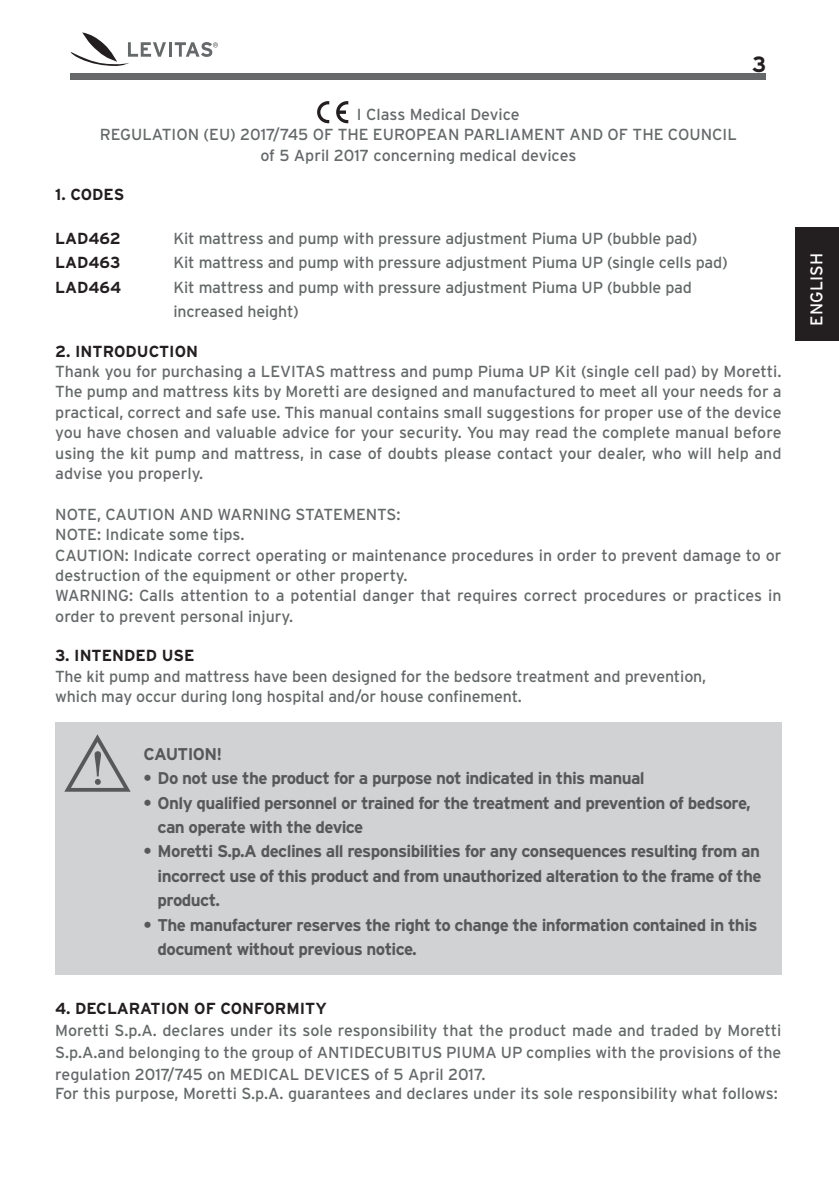
<style>
.page{position:relative;width:839px;height:1191px;background:#fff}
.page>*{position:absolute;margin:0;border:0;box-sizing:border-box;transform-origin:0 0}
.t1{font:700 22px "Interstate";color:#231f20}
.t2{font:700 17px/24.4px "Interstate";letter-spacing:-.035em;color:#57585a}
.t3{font:17px "Interstate";letter-spacing:.005em;color:#fff}
.t4{font:16px/20.4px "Interstate";letter-spacing:-.01em;color:#65696a}
.t5{font:700 16px "Interstate";color:#231f20}
</style>
<div class="page">
<div style="left:70px;top:73px;width:696px;height:7px;background:#65696a"></div>
<div style="left:794px;top:228px;width:44px;height:113px;background:#231f20"></div>
<svg style="left:70px;top:32px;width:96px;height:34px"></svg>
<hr style="left:169px;top:42px;width:3px;height:15px;background:#65696a">
<svg style="left:175px;top:42px;width:43px;height:15px"></svg>
<svg style="left:317px;top:101px;width:12px;height:22px"></svg>
<svg style="left:336px;top:101px;width:12px;height:22px"></svg>
<div style="left:55px;top:723px;width:726px;height:252px;background:#d1d2d4"></div>
<svg style="left:64px;top:734px;width:67px;height:58px"></svg>
<h1 class="t1" style="left:751px;top:52px;width:16px">3</h1>
<p class="t4" style="left:357px;top:104px;width:164px">I Class Medical Device</p>
<p class="t4" style="left:100px;top:124px;width:638px">REGULATION (EU) 2017/745 OF THE EUROPEAN PARLIAMENT AND OF THE COUNCIL</p>
<p class="t4" style="left:260px;top:145px;width:317px">of 5 April 2017 concerning medical devices</p>
<p class="t5" style="left:55px;top:186px;width:70px">1. CODES</p>
<p class="t5" style="left:55px;top:229px;width:67px">LAD462</p>
<p class="t4" style="left:173px;top:228px;width:525px">Kit mattress and pump with pressure adjustment Piuma UP (bubble pad)</p>
<p class="t5" style="left:55px;top:254px;width:67px">LAD463</p>
<p class="t4" style="left:173px;top:252px;width:555px">Kit mattress and pump with pressure adjustment Piuma UP (single cells pad)</p>
<p class="t5" style="left:55px;top:278px;width:68px">LAD464</p>
<p class="t4" style="left:173px;top:275px;width:520px;line-height:24.4px">Kit mattress and pump with pressure adjustment Piuma UP (bubble pad increased height)</p>
<p class="t5" style="left:55px;top:342px;width:144px">2. INTRODUCTION</p>
<p class="t4" style="left:55px;top:361px;width:727px;text-align:justify">Thank you for purchasing a LEVITAS mattress and pump Piuma UP Kit (single cell pad) by Moretti.<br>The pump and mattress kits by Moretti are designed and manufactured to meet all your needs for a practical, correct and safe use. This manual contains small suggestions for proper use of the device you have chosen and valuable advice for your security. You may read the complete manual before using the kit pump and mattress, in case of doubts please contact your dealer, who will help and advise you properly.</p>
<p class="t4" style="left:55px;top:504px;width:727px">NOTE, CAUTION AND WARNING STATEMENTS:<br>NOTE: Indicate some tips.<br>CAUTION: Indicate correct operating or maintenance procedures in order to prevent damage to or destruction of the equipment or other property.<br>WARNING: Calls attention to a potential danger that requires correct procedures or practices in order to prevent personal injury.</p>
<p class="t5" style="left:55px;top:647px;width:141px">3. INTENDED USE</p>
<p class="t4" style="left:55px;top:666px;width:652px">The kit pump and mattress have been designed for the bedsore treatment and prevention, which may occur during long hospital and/or house confinement.</p>
<p class="t2" style="left:143px;top:741px;width:80px">CAUTION!</p>
<p class="t2" style="left:143px;top:766px;width:502px">• Do not use the product for a purpose not indicated in this manual</p>
<p class="t2" style="left:157px;top:790px;width:594px;text-indent:-14px">• Only qualified personnel or trained for the treatment and prevention of bedsore, can operate with the device</p>
<p class="t2" style="left:157px;top:839px;width:605px;text-align:justify;text-indent:-14px">• Moretti S.p.A declines all responsibilities for any consequences resulting from an incorrect use of this product and from unauthorized alteration to the frame of the product.</p>
<p class="t2" style="left:157px;top:912px;width:601px;text-indent:-14px">• The manufacturer reserves the right to change the information contained in this document without previous notice.</p>
<p class="t5" style="left:55px;top:1000px;width:273px">4. DECLARATION OF CONFORMITY</p>
<p class="t4" style="left:55px;top:1019px;width:727px;line-height:22px;text-align:justify">Moretti S.p.A. declares under its sole responsibility that the product made and traded by Moretti S.p.A.and belonging to the group of ANTIDECUBITUS PIUMA UP complies with the provisions of the regulation 2017/745 on MEDICAL DEVICES of 5 April 2017.</p>
<p class="t4" style="left:55px;top:1083px;width:723px">For this purpose, Moretti S.p.A. guarantees and declares under its sole responsibility what follows:</p>
<p class="t3" style="left:806px;top:326px;width:74px;rotate:-90deg">ENGLISH</p>
</div>
